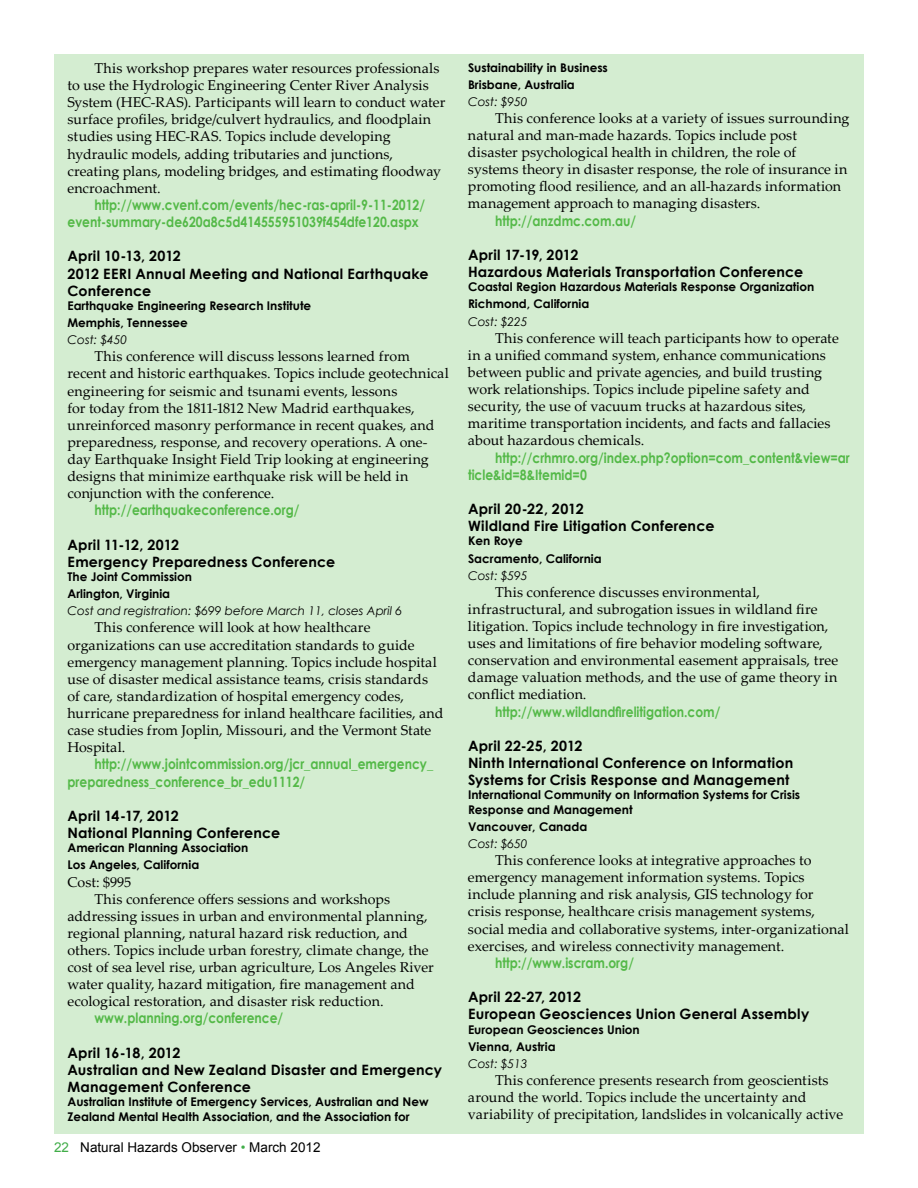
<style>
.page{position:relative;width:918px;height:1188px;background:#fff}
.page>*{position:absolute;margin:0;border:0;box-sizing:border-box;transform-origin:0 0}
.t1{font:14.25px/17.1px "Palatino Linotype";letter-spacing:.005em;color:#000}
.t2{font:700 14.25px/17.1px "Century Gothic";letter-spacing:.015em;color:#000}
.t3{font:700 14.25px/17.2px "Century Gothic";color:#54b948;scale:.86 1}
.t4{font:13.5px "Arial";color:#000}
.t5{font:700 12px/17.1px "Century Gothic";color:#000}
.t6{font:italic 12px "Century Gothic";color:#000}
.s1{color:#41ad49}
</style>
<div class="page">
<div style="left:54px;top:54px;width:810px;height:1080px;background:#d4edd1"></div>
<p class="t1" style="left:67px;top:59px;width:379px;text-indent:27px">This workshop prepares water resources professionals to use the Hydrologic Engineering Center River Analysis System (HEC-RAS). Participants will learn to conduct water surface profiles, bridge/culvert hydraulics, and floodplain studies using HEC-RAS. Topics include developing hydraulic models, adding tributaries and junctions, creating plans, modeling bridges, and estimating floodway encroachment.</p>
<p class="t3" style="left:68px;top:196px;width:417px;text-indent:27px">http://www.cvent.com/events/hec-ras-april-9-11-2012/ event-summary-de620a8c5d414555951039f454dfe120.aspx</p>
<p class="t2" style="left:68px;top:247px;width:363px">April 10-13, 2012<br>2012 EERI Annual Meeting and National Earthquake<br>Conference</p>
<p class="t5" style="left:68px;top:297px;width:245px">Earthquake Engineering Research Institute<br>Memphis, Tennessee</p>
<p class="t6" style="left:68px;top:332px;width:61px">Cost: $450</p>
<p class="t1" style="left:67px;top:347px;width:383px;text-indent:27px">This conference will discuss lessons learned from recent and historic earthquakes. Topics include geotechnical engineering for seismic and tsunami events, lessons<br>for today from the 1811-1812 New Madrid earthquakes, unreinforced masonry performance in recent quakes, and preparedness, response, and recovery operations. A one&shy;day Earthquake Insight Field Trip looking at engineering designs that minimize earthquake risk will be held in conjunction with the conference.</p>
<p class="t3" style="left:94px;top:501px;width:240px">http://earthquakeconference.org/</p>
<p class="t2" style="left:68px;top:535px;width:269px">April 11-12, 2012<br>Emergency Preparedness Conference</p>
<p class="t5" style="left:68px;top:568px;width:126px">The Joint Commission<br>Arlington, Virginia</p>
<p class="t6" style="left:68px;top:603px;width:336px">Cost and registration: $699 before March 11, closes April 6</p>
<p class="t1" style="left:67px;top:618px;width:378px;text-indent:27px">This conference will look at how healthcare organizations can use accreditation standards to guide emergency management planning. Topics include hospital use of disaster medical assistance teams, crisis standards of care, standardization of hospital emergency codes, hurricane preparedness for inland healthcare facilities, and case studies from Joplin, Missouri, and the Vermont State Hospital.</p>
<p class="t3" style="left:68px;top:755px;width:427px;text-indent:27px">http://www.jointcommission.org/jcr_annual_emergency_ preparedness_conference_br_edu1112/</p>
<p class="t2" style="left:68px;top:806px;width:214px">April 14-17, 2012<br>National Planning Conference</p>
<p class="t5" style="left:68px;top:839px;width:182px">American Planning Association<br>Los Angeles, California</p>
<p class="t1" style="left:68px;top:873px;width:65px">Cost: $995</p>
<p class="t1" style="left:95px;top:890px;width:297px">This conference offers sessions and workshops</p>
<p class="t1" style="left:68px;top:907px;width:362px">addressing issues in urban and environmental planning,</p>
<p class="t1" style="left:68px;top:924px;width:342px">regional planning, natural hazard risk reduction, and</p>
<p class="t1" style="left:68px;top:941px;width:363px">others. Topics include urban forestry, climate change, the</p>
<p class="t1" style="left:68px;top:958px;width:368px">cost of sea level rise, urban agriculture, Los Angeles River</p>
<p class="t1" style="left:68px;top:975px;width:349px">water quality, hazard mitigation, fire management and</p>
<p class="t1" style="left:68px;top:992px;width:318px">ecological restoration, and disaster risk reduction.</p>
<p class="t3" style="left:94px;top:1009px;width:221px">www.planning.org/conference/</p>
<p class="t2" style="left:68px;top:1043px;width:376px">April 16-18, 2012<br>Australian and New Zealand Disaster and Emergency<br>Management Conference</p>
<p class="t5" style="left:68px;top:1094px;width:363px;line-height:14.4px">Australian Institute of Emergency Services, Australian and New<br>Zealand Mental Health Association, and the Association for</p>
<p class="t4" style="left:54px;top:1139px;width:268px"><span class="s1">22</span> Natural Hazards Observer <span class="s1">•</span> March 2012</p>
<p class="t5" style="left:468px;top:58px;width:141px">Sustainability in Business<br>Brisbane, Australia</p>
<p class="t6" style="left:468px;top:93px;width:61px">Cost: $950</p>
<p class="t1" style="left:468px;top:109px;width:383px;text-indent:27px">This conference looks at a variety of issues surrounding natural and man-made hazards. Topics include post disaster psychological health in children, the role of systems theory in disaster response, the role of insurance in promoting flood resilience, and an all-hazards information management approach to managing disasters.</p>
<p class="t3" style="left:495px;top:211px;width:166px">http://anzdmc.com.au/</p>
<p class="t2" style="left:468px;top:246px;width:337px">April 17-19, 2012<br>Hazardous Materials Transportation Conference</p>
<p class="t5" style="left:468px;top:278px;width:348px">Coastal Region Hazardous Materials Response Organization<br>Richmond, California</p>
<p class="t6" style="left:468px;top:313px;width:61px">Cost: $225</p>
<p class="t1" style="left:468px;top:329px;width:372px;text-indent:27px">This conference will teach participants how to operate in a unified command system, enhance communications between public and private agencies, and build trusting work relationships. Topics include pipeline safety and security, the use of vacuum trucks at hazardous sites, maritime transportation incidents, and facts and fallacies about hazardous chemicals.</p>
<p class="t3" style="left:468px;top:448px;width:446px;text-indent:27px">http://crhmro.org/index.php?option=com_content&amp;view=ar ticle&amp;id=8&amp;Itemid=0</p>
<p class="t2" style="left:468px;top:500px;width:248px">April 20-22, 2012<br>Wildland Fire Litigation Conference</p>
<p class="t5" style="left:468px;top:532px;width:135px">Ken Roye<br>Sacramento, California</p>
<p class="t6" style="left:468px;top:567px;width:61px">Cost: $595</p>
<p class="t1" style="left:468px;top:583px;width:372px;text-indent:27px">This conference discusses environmental, infrastructural, and subrogation issues in wildland fire litigation. Topics include technology in fire investigation, uses and limitations of fire behavior modeling software, conservation and environmental easement appraisals, tree damage valuation methods, and the use of game theory in conflict mediation.</p>
<p class="t3" style="left:495px;top:702px;width:264px">http://www.wildlandfirelitigation.com/</p>
<p class="t2" style="left:468px;top:736px;width:327px">April 22-25, 2012<br>Ninth International Conference on Information<br>Systems for Crisis Response and Management</p>
<p class="t5" style="left:468px;top:787px;width:334px;line-height:14.4px">International Community on Information Systems for Crisis<br>Response and Management</p>
<p class="t5" style="left:468px;top:817px;width:121px">Vancouver, Canada</p>
<p class="t6" style="left:468px;top:835px;width:61px">Cost: $650</p>
<p class="t1" style="left:468px;top:851px;width:383px;text-indent:27px">This conference looks at integrative approaches to emergency management information systems. Topics include planning and risk analysis, GIS technology for crisis response, healthcare crisis management systems, social media and collaborative systems, inter-organizational exercises, and wireless connectivity management.</p>
<p class="t3" style="left:495px;top:953px;width:163px">http://www.iscram.org/</p>
<p class="t2" style="left:468px;top:988px;width:343px">April 22-27, 2012<br>European Geosciences Union General Assembly</p>
<p class="t5" style="left:468px;top:1020px;width:173px">European Geosciences Union<br>Vienna, Austria</p>
<p class="t6" style="left:468px;top:1055px;width:61px">Cost: $513</p>
<p class="t1" style="left:468px;top:1071px;width:377px;text-indent:27px">This conference presents research from geoscientists around the world. Topics include the uncertainty and variability of precipitation, landslides in volcanically active</p>
</div>
